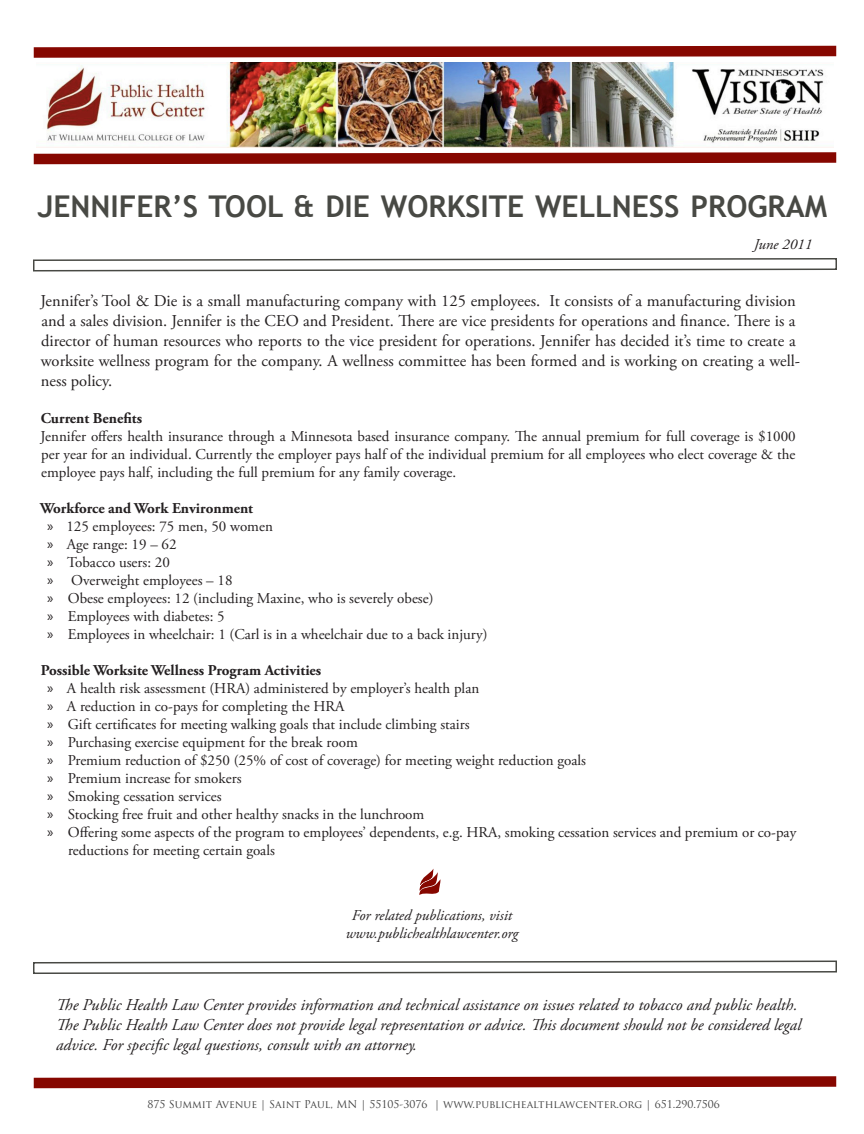
<style>
.page{position:relative;width:864px;height:1134px;background:#fff}
.page>*{position:absolute;margin:0;border:0;box-sizing:border-box;transform-origin:0 0}
.t1{font:700 30px "Trebuchet MS";color:#484944}
.t2{font:16.5px/19.8px "Adobe Garamond Pro";color:#231f20}
.t3{font:italic 16.5px/19.8px "Adobe Garamond Pro";color:#231f20}
.t4{font:15px/18px "Adobe Garamond Pro";color:#231f20;text-align:justify}
.t5{font:italic 15px/18px "Adobe Garamond Pro";color:#231f20;text-align:center}
.t6{font:700 15px "Adobe Garamond Pro";color:#231f20}
.t7{font:10.5px "Trajan Pro";color:#3e3e3e}
.s1{font-weight:700}
.s2{font-family:"Myriad Pro"}
</style>
<div class="page">
<img style="left:228px;top:63px;width:596px;height:84px">
<svg style="left:34px;top:152px;width:802px;height:12px"></svg>
<svg style="left:34px;top:46px;width:802px;height:12px"></svg>
<svg style="left:33px;top:258px;width:804px;height:14px"></svg>
<svg style="left:36px;top:62px;width:192px;height:86px"></svg>
<svg style="left:33px;top:960px;width:804px;height:14px"></svg>
<svg style="left:419px;top:869px;width:22px;height:26px"></svg>
<svg style="left:34px;top:1076px;width:802px;height:12px"></svg>
<h1 class="t1" style="left:37px;top:187px;width:791px">JENNIFER’S TOOL &amp; DIE WORKSITE WELLNESS PROGRAM</h1>
<p class="t5" style="left:754px;top:235px;width:60px">June 2011</p>
<p class="t2" style="left:40px;top:292px;width:761px">Jennifer’s Tool &amp; Die is a small manufacturing company with 125 employees. It consists of a manufacturing division and a sales division. Jennifer is the CEO and President. There are vice presidents for operations and finance. There is a director of human resources who reports to the vice president for operations. Jennifer has decided it’s time to create a worksite wellness program for the company. A wellness committee has been formed and is working on creating a well&shy;ness policy.</p>
<p class="t6" style="left:41px;top:410px;width:103px">Current Benefits</p>
<p class="t4" style="left:41px;top:428px;width:757px">Jennifer offers health insurance through a Minnesota based insurance company. The annual premium for full coverage is $1000 per year for an individual. Currently the employer pays half of the individual premium for all employees who elect coverage &amp; the employee pays half, including the full premium for any family coverage.</p>
<p class="t4" style="left:47px;top:500px;width:442px;text-align:left;text-indent:-7px"><span class="s1">Workforce and Work Environment<br></span><span class="s2">»</span> 125 employees: 75 men, 50 women<br><span class="s2">»</span> Age range: 19 – 62<br><span class="s2">»</span> Tobacco users: 20<br><span class="s2">»</span> Overweight employees – 18<br><span class="s2">»</span> Obese employees: 12 (including Maxine, who is severely obese)<br><span class="s2">»</span> Employees with diabetes: 5<br><span class="s2">»</span> Employees in wheelchair: 1 (Carl is in a wheelchair due to a back injury)</p>
<p class="t6" style="left:41px;top:662px;width:282px">Possible Worksite Wellness Program Activities</p>
<p class="t4" style="left:47px;top:680px;width:434px"><span class="s2">»</span> A health risk assessment (HRA) administered by employer’s health plan</p>
<p class="t4" style="left:47px;top:698px;width:299px"><span class="s2">»</span> A reduction in co-pays for completing the HRA</p>
<p class="t4" style="left:47px;top:716px;width:424px"><span class="s2">»</span> Gift certificates for meeting walking goals that include climbing stairs</p>
<p class="t4" style="left:47px;top:734px;width:312px"><span class="s2">»</span> Purchasing exercise equipment for the break room</p>
<p class="t4" style="left:47px;top:752px;width:540px"><span class="s2">»</span> Premium reduction of $250 (25% of cost of coverage) for meeting weight reduction goals</p>
<p class="t4" style="left:47px;top:770px;width:196px"><span class="s2">»</span> Premium increase for smokers</p>
<p class="t4" style="left:47px;top:788px;width:176px"><span class="s2">»</span> Smoking cessation services</p>
<p class="t4" style="left:47px;top:806px;width:379px"><span class="s2">»</span> Stocking free fruit and other healthy snacks in the lunchroom</p>
<p class="t4" style="left:47px;top:824px;width:750px"><span class="s2">»</span> Offering some aspects of the program to employees’ dependents, e.g. HRA, smoking cessation services and premium or co-pay</p>
<p class="t4" style="left:68px;top:842px;width:208px">reductions for meeting certain goals</p>
<p class="t5" style="left:346px;top:906px;width:174px">For related publications, visit www.publichealthlawcenter.org</p>
<p class="t3" style="left:56px;top:995px;width:746px">The Public Health Law Center provides information and technical assistance on issues related to tobacco and public health.<br>The Public Health Law Center does not provide legal representation or advice. This document should not be considered legal advice. For specific legal questions, consult with an attorney.</p>
<p class="t7" style="left:147px;top:1098px;width:574px">875 Summit Avenue | Saint Paul, MN | 55105-3076 | www.publichealthlawcenter.org | 651.290.7506</p>
</div>
